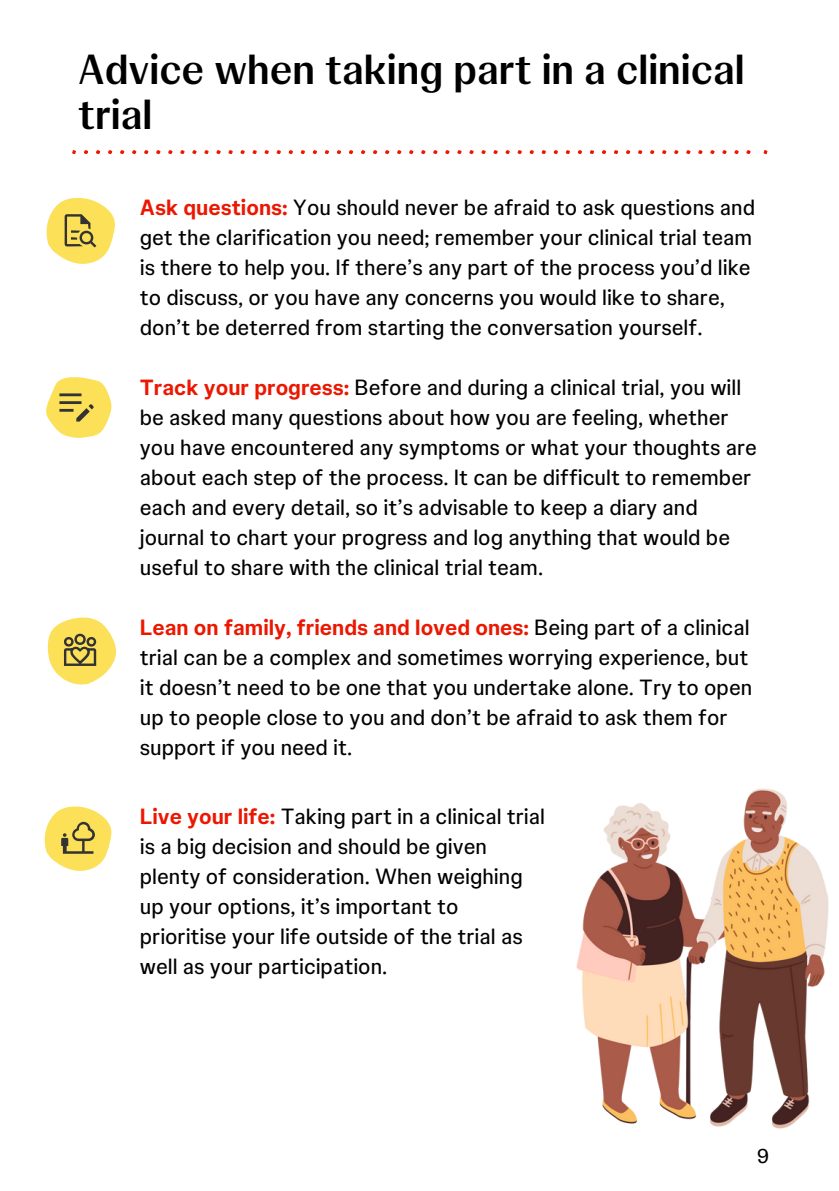
<style>
.page{position:relative;width:839px;height:1191px;background:#fff}
.page>*{position:absolute;margin:0;border:0;box-sizing:border-box;transform-origin:0 0}
.t1{font:700 42px/45px "Johnson Display";color:#000}
.t2{font:22px/30px "Johnson Text";color:#000}
.t3{font:20px "Johnson Text";color:#000}
.s1{font-weight:700;color:#eb1700}
</style>
<div class="page">
<img style="left:576px;top:788px;width:253px;height:341px">
<svg style="left:46px;top:377px;width:65px;height:61px"></svg>
<svg style="left:46px;top:198px;width:69px;height:66px"></svg>
<svg style="left:47px;top:618px;width:69px;height:67px"></svg>
<svg style="left:44px;top:806px;width:67px;height:65px"></svg>
<svg style="left:72px;top:150px;width:695px;height:4px"></svg>
<p class="t1" style="left:78px;top:47px;width:668px">Advice when taking part in a clinical trial</p>
<p class="t2" style="left:140px;top:193px;width:616px"><span class="s1">Ask questions:</span> You should never be afraid to ask questions and get the clarification you need; remember your clinical trial team is there to help you. If there’s any part of the process you’d like to discuss, or you have any concerns you would like to share, don’t be deterred from starting the conversation yourself.</p>
<p class="t2" style="left:140px;top:373px;width:618px"><span class="s1">Track your progress:</span> Before and during a clinical trial, you will be asked many questions about how you are feeling, whether you have encountered any symptoms or what your thoughts are about each step of the process. It can be difficult to remember each and every detail, so it’s advisable to keep a diary and journal to chart your progress and log anything that would be useful to share with the clinical trial team.</p>
<p class="t2" style="left:140px;top:613px;width:614px"><span class="s1">Lean on family, friends and loved ones:</span> Being part of a clinical trial can be a complex and sometimes worrying experience, but it doesn’t need to be one that you undertake alone. Try to open up to people close to you and don’t be afraid to ask them for support if you need it.</p>
<p class="t2" style="left:140px;top:802px;width:407px"><span class="s1">Live your life:</span> Taking part in a clinical trial is a big decision and should be given plenty of consideration. When weighing up your options, it’s important to prioritise your life outside of the trial as well as your participation.</p>
<p class="t3" style="left:757px;top:1144px;width:14px">9</p>
</div>
